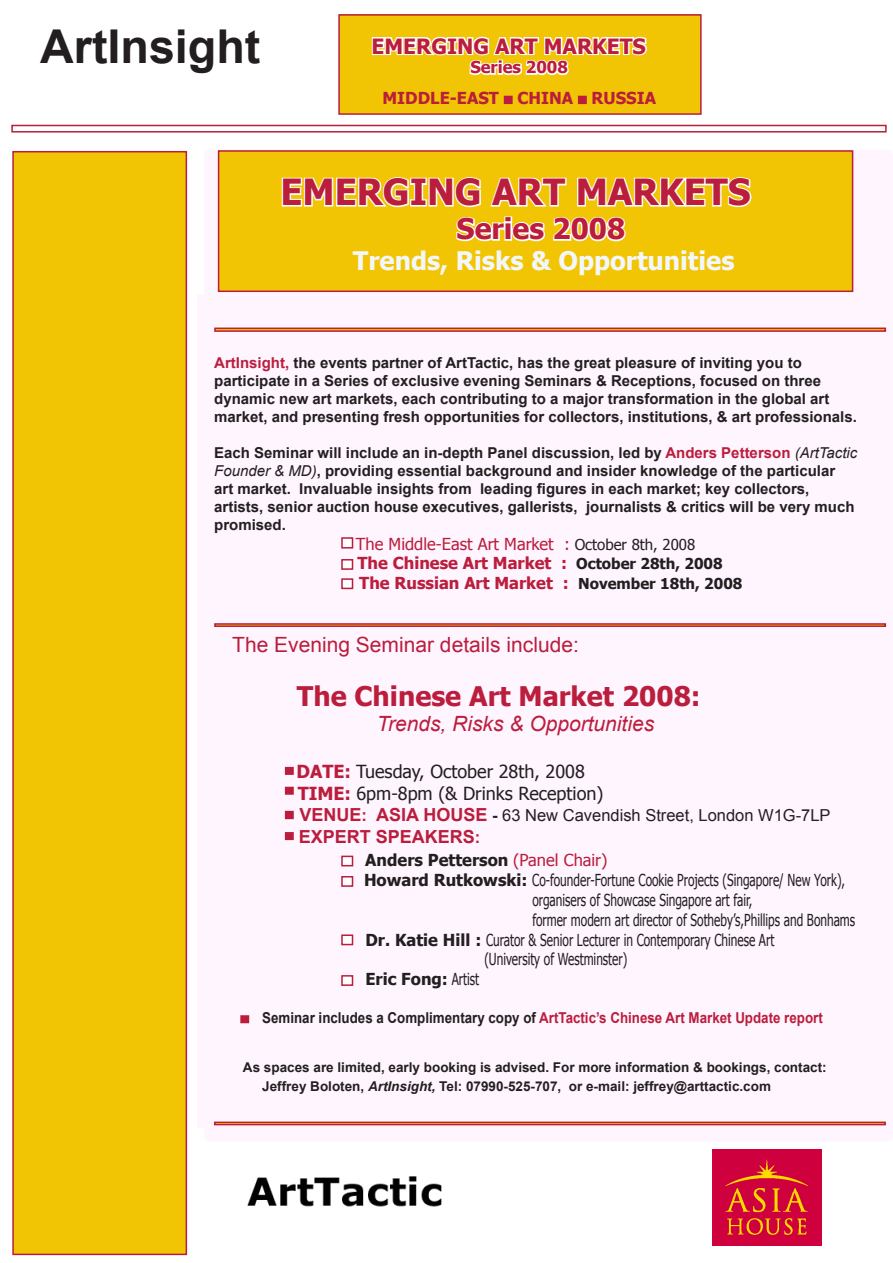
<style>
.page{position:relative;width:893px;height:1263px;background:#fff}
.page>*{position:absolute;margin:0;border:0;box-sizing:border-box;transform-origin:0 0}
.t1{font:700 46.65px "Arial";color:#231f20}
.t2{font:700 36px "Tahoma";color:#bb1d3c}
.t3{font:700 28.5px "Tahoma";color:#bb1d3c}
.t4{font:700 27px "Tahoma";color:#bb1d3c}
.t5{font:700 25.5px "Tahoma";color:#f4f7fa}
.t6{font:21px "Arial";color:#bb1d3c}
.t7{font:italic 21px "Arial";color:#bb1d3c}
.t8{font:700 21px "Tahoma";color:#bb1d3c}
.t9{font:18px "Tahoma";color:#231f20}
.t10{font:700 18px "Arial";color:#bb1d3c}
.t11{font:16.5px "Tahoma";color:#231f20;scale:.72 1}
.t12{font:700 16.5px "Tahoma";color:#bb1d3c}
.t13{font:16.5px "Arial";color:#231f20}
.t14{font:700 16.5px "Tahoma";color:#231f20}
.t15{font:16.5px "Tahoma";color:#bb1d3c}
.t16{font:700 15px/18px "Arial";color:#231f20}
.t17{font:700 15px "Arial";color:#bb1d3c;scale:.89 1}
.t18{font:700 13.5px "Arial";color:#231f20}
.s1{color:#bb1d3c}
.s2{font-weight:400;font-style:italic}
.s3{font-size:15px;color:#231f20}
.s4{font-weight:700;color:#bb1d3c}
.s5{font-weight:700;font-size:18px;color:#bb1d3c}
.s6{font-weight:700}
.s7{font-size:16.5px}
.s8{font-weight:400;color:#bb1d3c}
.s9{font-weight:400}
.s10{color:#231f20}
.s11{font-style:italic}
</style>
<div class="page">
<div style="left:204px;top:150px;width:689px;height:991px;background:#fef5ff;border-radius:5px"></div>
<div style="left:197px;top:296px;width:667px;height:832px;background:#fef5ff"></div>
<svg style="left:214px;top:328px;width:672px;height:4px;background:#ce5a2f"></svg>
<svg style="left:214px;top:623px;width:672px;height:4px;background:#c8483a"></svg>
<svg style="left:285px;top:787px;width:9px;height:8px"></svg>
<svg style="left:285px;top:767px;width:9px;height:8px"></svg>
<svg style="left:11px;top:125px;width:876px;height:8px"></svg>
<div style="left:12px;top:151px;width:175px;height:1104px;background:#f1c504;border:2px solid #bb1d3c"></div>
<div style="left:219px;top:151px;width:634px;height:140px;background:#f1c504"></div>
<svg style="left:281px;top:177px;width:200px;height:31px"></svg>
<svg style="left:490px;top:177px;width:77px;height:30px"></svg>
<svg style="left:577px;top:177px;width:175px;height:31px"></svg>
<svg style="left:456px;top:216px;width:170px;height:26px"></svg>
<div style="left:218px;top:150px;width:635px;height:142px;border:2px solid #bb1d3c"></div>
<div style="left:341px;top:856px;width:12px;height:10px;background:#fff;border:2px solid #bb1d3c"></div>
<div style="left:341px;top:559px;width:12px;height:11px;background:#fff;border:2px solid #bb1d3c"></div>
<div style="left:341px;top:578px;width:12px;height:11px;background:#fff;border:2px solid #bb1d3c"></div>
<div style="left:339px;top:15px;width:362px;height:99px;background:#f1c504"></div>
<svg style="left:371px;top:36px;width:276px;height:40px"></svg>
<div style="left:504px;top:96px;width:9px;height:8px;background:#bb1d3c;border:2px solid #bb1d3c"></div>
<div style="left:578px;top:96px;width:9px;height:8px;background:#bb1d3c;border:2px solid #bb1d3c"></div>
<div style="left:338px;top:14px;width:364px;height:101px;border:2px solid #bb1d3c"></div>
<div style="left:341px;top:537px;width:12px;height:12px;background:#fff;border:2px solid #bb1d3c"></div>
<img style="left:713px;top:1149px;width:108px;height:97px">
<img style="left:247px;top:1176px;width:195px;height:31px">
<div style="left:341px;top:876px;width:12px;height:11px;background:#fff;border:2px solid #bb1d3c"></div>
<div style="left:285px;top:811px;width:9px;height:8px;background:#bb1d3c;border:2px solid #bb1d3c"></div>
<div style="left:285px;top:832px;width:9px;height:8px;background:#bb1d3c;border:2px solid #bb1d3c"></div>
<div style="left:341px;top:934px;width:12px;height:11px;background:#fff;border:2px solid #bb1d3c"></div>
<div style="left:341px;top:975px;width:12px;height:11px;background:#fff;border:2px solid #bb1d3c"></div>
<svg style="left:240px;top:1015px;width:9px;height:8px"></svg>
<svg style="left:214px;top:1121px;width:672px;height:4px;background:#cf5d4e"></svg>
<p class="t1" style="left:40px;top:16px;width:222px">ArtInsight</p>
<p class="t8" style="left:372px;top:31px;width:276px">EMERGING ART MARKETS</p>
<p class="t12" style="left:470px;top:56px;width:99px">Series 2008</p>
<p class="t12" style="left:383px;top:87px;width:275px">MIDDLE-EAST CHINA RUSSIA</p>
<p class="t2" style="left:280px;top:167px;width:472px">EMERGING ART MARKETS</p>
<p class="t3" style="left:457px;top:209px;width:170px">Series 2008</p>
<p class="t5" style="left:353px;top:243px;width:383px">Trends, Risks &amp; Opportunities</p>
<p class="t16" style="left:214px;top:354px;width:644px"><span class="s1">ArtInsight,</span> the events partner of ArtTactic, has the great pleasure of inviting you to participate in a Series of exclusive evening Seminars &amp; Receptions, focused on three dynamic new art markets, each contributing to a major transformation in the global art market, and presenting fresh opportunities for collectors, institutions, &amp; art professionals.</p>
<p class="t16" style="left:214px;top:444px;width:645px">Each Seminar will include an in-depth Panel discussion, led by <span class="s1">Anders Petterson</span> <span class="s2">(ArtTactic Founder &amp; MD)</span>, providing essential background and insider knowledge of the particular art market. Invaluable insights from leading figures in each market; key collectors, artists, senior auction house executives, gallerists, journalists &amp; critics will be very much promised.</p>
<p class="t15" style="left:356px;top:532px;width:341px">The Middle-East Art Market : <span class="s3">October 8th, 2008</span></p>
<p class="t12" style="left:357px;top:552px;width:367px">The Chinese Art Market : <span class="s3">October 28th, 2008</span></p>
<p class="t12" style="left:359px;top:572px;width:385px">The Russian Art Market : <span class="s3">November 18th, 2008</span></p>
<p class="t6" style="left:232px;top:631px;width:348px">The Evening Seminar details include:</p>
<p class="t4" style="left:297px;top:677px;width:405px">The Chinese Art Market 2008:</p>
<p class="t7" style="left:377px;top:710px;width:279px">Trends, Risks &amp; Opportunities</p>
<p class="t9" style="left:296px;top:759px;width:290px"><span class="s4">DATE:</span> Tuesday, October 28th, 2008</p>
<p class="t9" style="left:298px;top:781px;width:307px"><span class="s4">TIME:</span> 6pm-8pm (&amp; Drinks Reception)</p>
<p class="t13" style="left:300px;top:805px;width:533px"><span class="s5">VENUE</span><span class="s4">:</span> <span class="s5">ASIA HOUSE</span> <span class="s6">-</span> 63 New Cavendish Street, London W1G-7LP</p>
<p class="t10" style="left:299px;top:825px;width:183px">EXPERT SPEAKERS<span class="s7">:</span></p>
<p class="t14" style="left:365px;top:849px;width:244px">Anders Petterson <span class="s8">(Panel Chair)</span></p>
<p class="t11" style="left:364px;top:869px;width:670px"><span class="s6">Howard Rutkowski:</span> Co-founder-Fortune Cookie Projects (Singapore/ New York),</p>
<p class="t11" style="left:532px;top:889px;width:307px">organisers of Showcase Singapore art fair,</p>
<p class="t11" style="left:532px;top:909px;width:450px">former modern art director of Sotheby’s,Phillips and Bonhams</p>
<p class="t11" style="left:365px;top:928px;width:569px"><span class="s6">Dr. Katie Hill :</span> Curator &amp; Senior Lecturer in Contemporary Chinese Art</p>
<p class="t11" style="left:484px;top:948px;width:200px">(University of Westminster)</p>
<p class="t14" style="left:365px;top:968px;width:115px">Eric Fong: <span class="s9">Artist</span></p>
<p class="t17" style="left:262px;top:1008px;width:631px"><span class="s10">Seminar includes a Complimentary copy of</span> ArtTactic’s Chinese Art Market Update report</p>
<p class="t18" style="left:243px;top:1058px;width:585px">As spaces are limited, early booking is advised. For more information &amp; bookings, contact:</p>
<p class="t18" style="left:262px;top:1078px;width:510px">Jeffrey Boloten, <span class="s11">ArtInsight,</span> Tel: 07990-525-707, or e-mail: jeffrey@arttactic.com</p>
</div>
